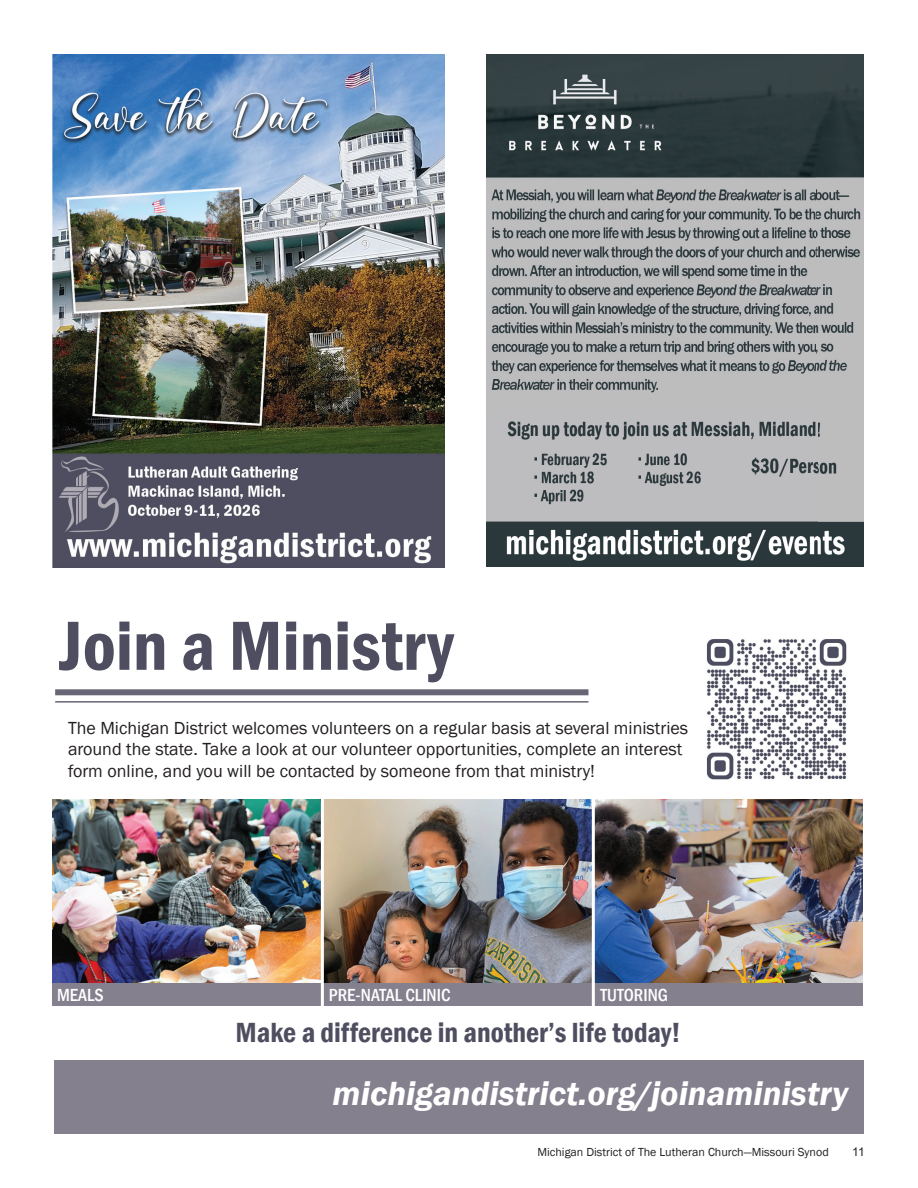
<style>
.page{position:relative;width:918px;height:1188px;background:#fff}
.page>*{position:absolute;margin:0;border:0;box-sizing:border-box;transform-origin:0 0}
.t1{font:600 condensed 72px "Franklin Gothic";color:#4e4e60}
.t2{font:italic 600 34.5px "Franklin Gothic";color:#fff}
.t3{font:600 condensed 28.5px "Franklin Gothic";color:#4e4e60}
.t4{font:18px/21.6px "Franklin Gothic";color:#231f20}
.t5{font:500 condensed 18px "Franklin Gothic";color:#fff}
.t6{font:12px "Franklin Gothic";color:#231f20}
.t7{font:12px "Arial";color:#231f20}
</style>
<div class="page">
<img style="left:53px;top:799px;width:810px;height:184px">
<div style="left:53px;top:983px;width:810px;height:22px;background:#85808e"></div>
<div style="left:55px;top:689px;width:533px;height:6px;background:#686575"></div>
<hr style="left:55px;top:701px;width:533px;height:2px;background:#686575">
<div style="left:54px;top:1060px;width:810px;height:73px;background:#85808e"></div>
<hr style="left:321px;top:792px;width:3px;height:215px;background:#fff">
<hr style="left:592px;top:798px;width:3px;height:212px;background:#fff">
<img style="left:706px;top:639px;width:141px;height:141px">
<img style="left:486px;top:54px;width:378px;height:513px">
<img style="left:53px;top:54px;width:391px;height:513px">
<h1 class="t1" style="left:59px;top:598px;width:396px">Join a Ministry</h1>
<p class="t4" style="left:68px;top:717px;width:622px">The Michigan District welcomes volunteers on a regular basis at several ministries around the state. Take a look at our volunteer opportunities, complete an interest form online, and you will be contacted by someone from that ministry!</p>
<p class="t5" style="left:57px;top:983px;width:48px">MEALS</p>
<p class="t5" style="left:329px;top:983px;width:123px">PRE-NATAL CLINIC</p>
<p class="t5" style="left:600px;top:983px;width:69px">TUTORING</p>
<h3 class="t3" style="left:235px;top:1014px;width:447px">Make a difference in another’s life today!</h3>
<h2 class="t2" style="left:333px;top:1071px;width:517px">michigandistrict.org/joinaministry</h2>
<p class="t6" style="left:537px;top:1145px;width:293px">Michigan District of The Lutheran Church—Missouri Synod</p>
<p class="t7" style="left:852px;top:1144px;width:14px">11</p>
</div>
